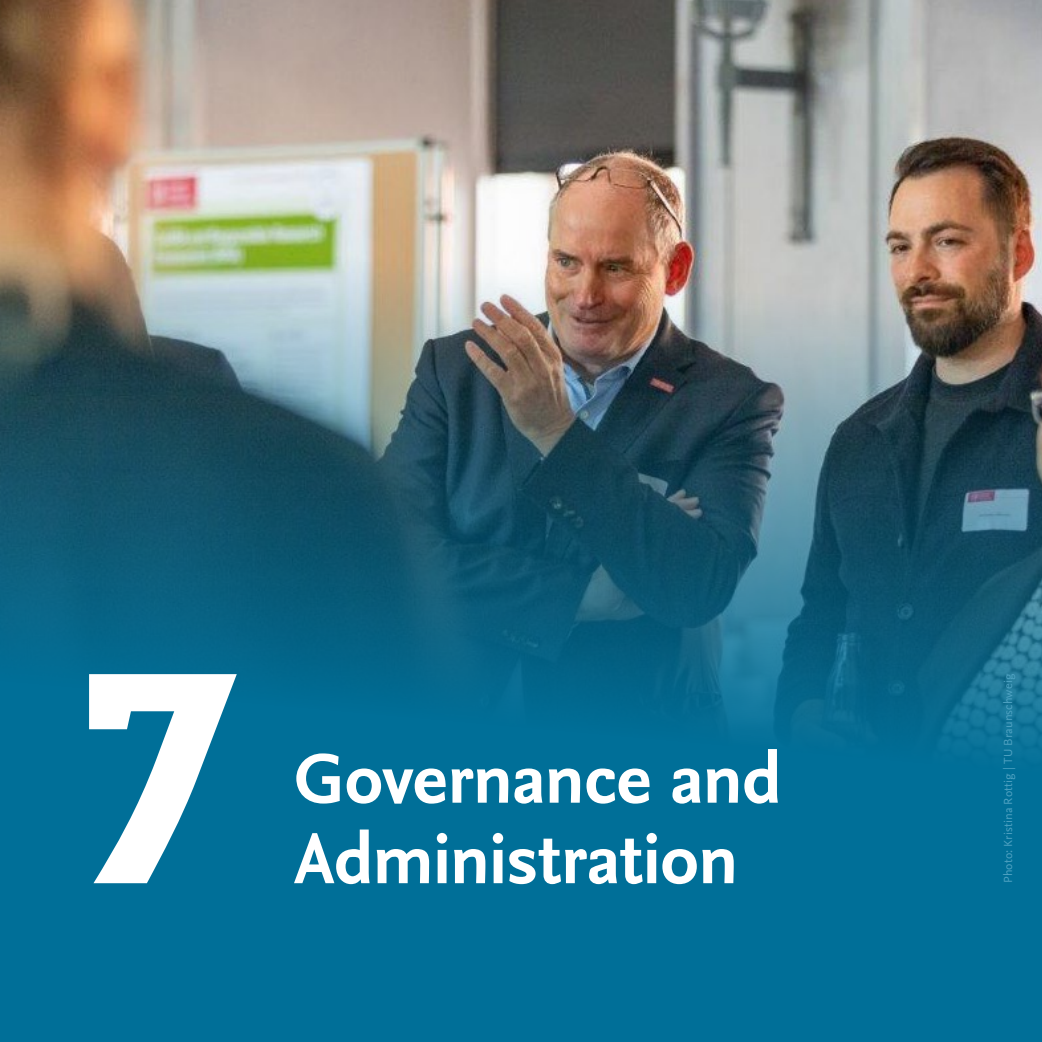
<style>
.page{position:relative;width:1042px;height:1042px;background:#fff}
.page>*{position:absolute;margin:0;border:0;box-sizing:border-box;transform-origin:0 0}
.t1{font:700 440.82px "Nexus Sans Pro";color:#fff}
.t2{font:700 73.5px "Nexus Sans Pro";letter-spacing:-.015em;color:#fff}
.t3{font:12.25px "Nexus Sans Pro";letter-spacing:.01em;color:#4fa2c2}
</style>
<div class="page">
<img style="left:0;top:0;width:1042px;height:1042px">
<h1 class="t1" style="left:79px;top:407px;width:160px">7</h1>
<h2 class="t2" style="left:294px;top:723px;width:489px">Governance and</h2>
<h2 class="t2" style="left:294px;top:804px;width:446px">Administration</h2>
<p class="t3" style="left:999px;top:883px;width:211px;rotate:-90deg">Photo: Kristina Rottig | TU Braunschweig</p>
</div>
